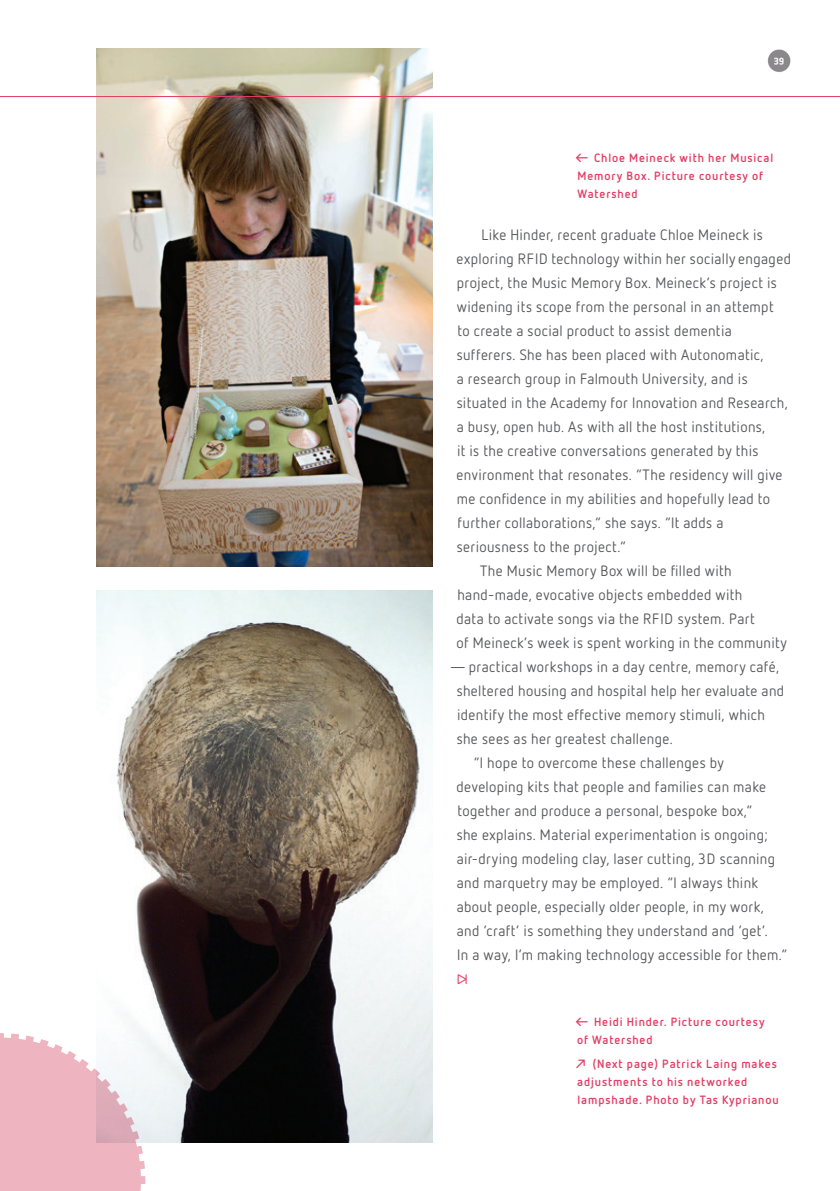
<style>
.page{position:relative;width:840px;height:1191px;background:#fff}
.page>*{position:absolute;margin:0;border:0;box-sizing:border-box;transform-origin:0 0}
.Body_Copy{font:15px/24px "Netto OT";letter-spacing:.025em;color:#57585a}
.Body_Copy-2{font:15px "Netto Icons OT";color:#e33d64}
.Additional_info___Ca{font:700 12px/18px "Netto OT";letter-spacing:.075em;color:#e33d64}
.t1{font:700 condensed 9px "Soho Pro";color:#fff}
</style>
<div class="page">
<svg style="left:767px;top:49px;width:23px;height:23px"></svg>
<img style="left:96px;top:591px;width:336px;height:552px">
<img style="left:96px;top:48px;width:336px;height:519px">
<svg style="left:0;top:1033px;width:145px;height:158px"></svg>
<hr style="left:0;top:96px;width:839px;height:1px;background:#e33d64">
<p class="t1" style="left:773px;top:54px;width:12px">39</p>
<p class="Additional_info___Ca" style="left:574px;top:148px;width:200px">← Chloe Meineck with her Musical<br>Memory Box. Picture courtesy of<br>Watershed</p>
<p class="Body_Copy" style="left:456px;top:222px;width:336px;text-indent:25px">Like Hinder, recent graduate Chloe Meineck is exploring RFID technology within her socially engaged project, the Music Memory Box. Meineck’s project is widening its scope from the personal in an attempt<br>to create a social product to assist dementia sufferers. She has been placed with Autonomatic,<br>a research group in Falmouth University, and is situated in the Academy for Innovation and Research, a busy, open hub. As with all the host institutions,<br>it is the creative conversations generated by this environment that resonates. “The residency will give me confidence in my abilities and hopefully lead to further collaborations,” she says. “It adds a seriousness to the project.”</p>
<p class="Body_Copy" style="left:480px;top:558px;width:253px">The Music Memory Box will be filled with</p>
<p class="Body_Copy" style="left:457px;top:582px;width:286px">hand-made, evocative objects embedded with</p>
<p class="Body_Copy" style="left:456px;top:606px;width:299px">data to activate songs via the RFID system. Part</p>
<p class="Body_Copy" style="left:456px;top:630px;width:331px">of Meineck’s week is spent working in the community</p>
<p class="Body_Copy" style="left:449px;top:654px;width:331px">—practical workshops in a day centre, memory café,</p>
<p class="Body_Copy" style="left:456px;top:678px;width:329px">sheltered housing and hospital help her evaluate and</p>
<p class="Body_Copy" style="left:457px;top:702px;width:309px">identify the most effective memory stimuli, which</p>
<p class="Body_Copy" style="left:456px;top:726px;width:217px">she sees as her greatest challenge.</p>
<p class="Body_Copy" style="left:473px;top:750px;width:251px">“I hope to overcome these challenges by</p>
<p class="Body_Copy" style="left:456px;top:774px;width:311px">developing kits that people and families can make</p>
<p class="Body_Copy" style="left:457px;top:798px;width:296px">together and produce a personal, bespoke box,”</p>
<p class="Body_Copy" style="left:456px;top:822px;width:312px">she explains. Material experimentation is ongoing;</p>
<p class="Body_Copy" style="left:456px;top:846px;width:320px">air-drying modeling clay, laser cutting, 3D scanning</p>
<p class="Body_Copy" style="left:456px;top:870px;width:302px">and marquetry may be employed. “I always think</p>
<p class="Body_Copy" style="left:456px;top:894px;width:308px">about people, especially older people, in my work,</p>
<p class="Body_Copy" style="left:456px;top:918px;width:312px">and ‘craft’ is something they understand and ‘get’.</p>
<p class="Body_Copy" style="left:457px;top:942px;width:331px">In a way, I’m making technology accessible for them.”</p>
<p class="Body_Copy-2" style="left:452px;top:970px;width:21px">3</p>
<p class="Additional_info___Ca" style="left:574px;top:1012px;width:192px">← Heidi Hinder. Picture courtesy of Watershed</p>
<p class="Additional_info___Ca" style="left:577px;top:1054px;width:203px;text-indent:-4px">↗ (Next page) Patrick Laing makes adjustments to his networked lampshade. Photo by Tas Kyprianou</p>
</div>
